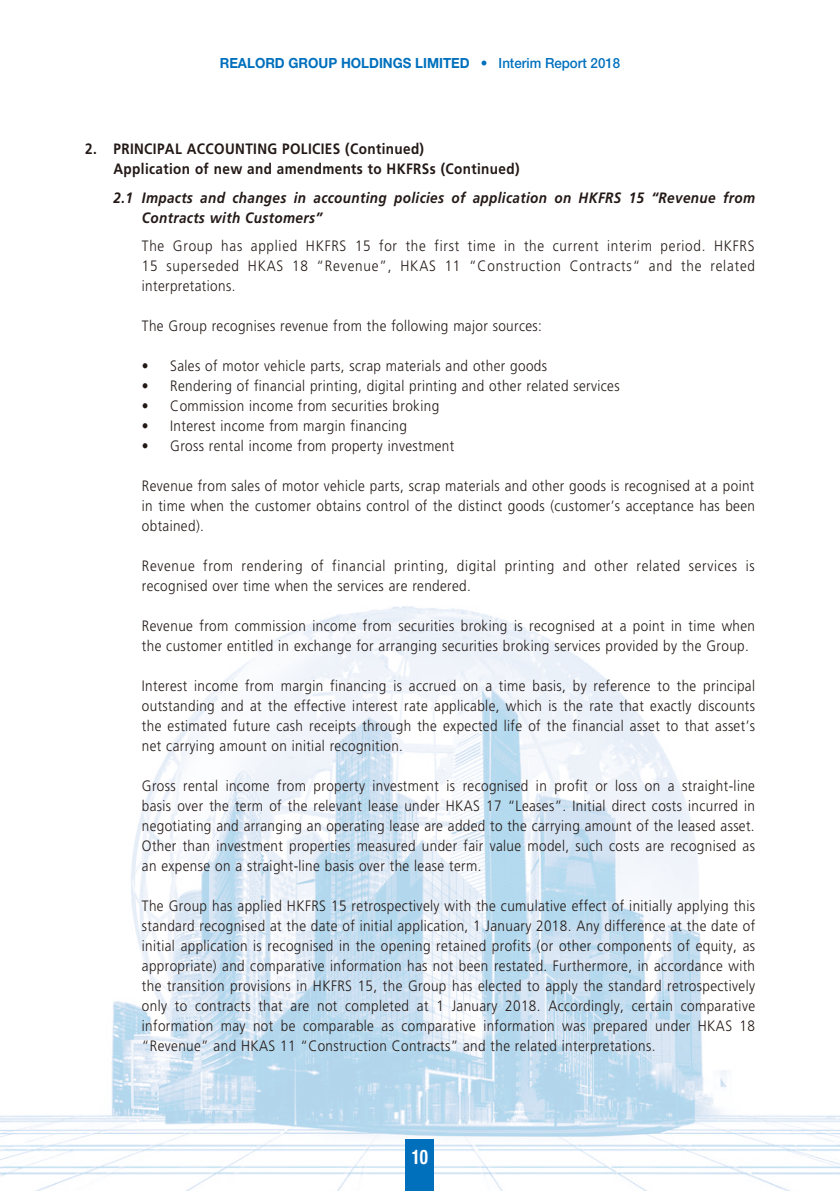
<style>
.page{position:relative;width:840px;height:1191px;background:#fff}
.page>*{position:absolute;margin:0;border:0;box-sizing:border-box;transform-origin:0 0}
.t1{font:700 condensed 20px "Helvetica Neue LT Std";color:#fff;scale:.85 1}
.t2{font:300 15px/20px "Frutiger LT Std";letter-spacing:.03em;color:#231916;text-align:justify;scale:.9 1}
.t3{font:300 15px/20px "Frutiger LT Std";letter-spacing:.05em;color:#231916;scale:.9 1}
.t4{font:italic 700 15px/20px "Frutiger LT Std";letter-spacing:.03em;color:#231916;scale:.9 1}
.t5{font:700 15px/20px "Frutiger LT Std";letter-spacing:.03em;color:#231916;scale:.9 1}
.t6{font:700 14px "Helvetica Neue LT Std";color:#0070bd;scale:.95 1}
.s1{font-weight:500}
</style>
<div class="page">
<img style="left:0;top:606px;width:839px;height:585px">
<div style="left:405px;top:1140px;width:29px;height:51px;background:#0070bd"></div>
<p class="t6" style="left:220px;top:55px;width:423px">REALORD GROUP HOLDINGS LIMITED • <span class="s1">Interim Report 2018</span></p>
<p class="t5" style="left:113px;top:139px;width:452px;text-indent:-28px">2. PRINCIPAL ACCOUNTING POLICIES (Continued)<br>Application of new and amendments to HKFRSs (Continued)</p>
<p class="t4" style="left:142px;top:188px;width:682px;text-indent:-28px">2.1 Impacts and changes in accounting policies of application on HKFRS 15 “Revenue from<br>Contracts with Customers”</p>
<p class="t2" style="left:142px;top:236px;width:682px">The Group has applied HKFRS 15 for the first time in the current interim period. HKFRS 15 superseded HKAS 18 “Revenue”, HKAS 11 “Construction Contracts“ and the related interpretations.</p>
<p class="t2" style="left:142px;top:316px;width:446px">The Group recognises revenue from the following major sources:</p>
<p class="t2" style="left:142px;top:356px;width:451px">• Sales of motor vehicle parts, scrap materials and other goods</p>
<p class="t2" style="left:142px;top:376px;width:532px">• Rendering of financial printing, digital printing and other related services</p>
<p class="t2" style="left:142px;top:396px;width:331px">• Commission income from securities broking</p>
<p class="t2" style="left:142px;top:416px;width:296px">• Interest income from margin financing</p>
<p class="t2" style="left:142px;top:436px;width:348px">• Gross rental income from property investment</p>
<p class="t2" style="left:142px;top:476px;width:682px">Revenue from sales of motor vehicle parts, scrap materials and other goods is recognised at a point in time when the customer obtains control of the distinct goods (customer’s acceptance has been obtained).</p>
<p class="t3" style="left:142px;top:556px;width:682px">Revenue from rendering of financial printing, digital printing and other related services is recognised over time when the services are rendered.</p>
<p class="t2" style="left:142px;top:616px;width:682px">Revenue from commission income from securities broking is recognised at a point in time when the customer entitled in exchange for arranging securities broking services provided by the Group.</p>
<p class="t2" style="left:142px;top:676px;width:682px">Interest income from margin financing is accrued on a time basis, by reference to the principal outstanding and at the effective interest rate applicable, which is the rate that exactly discounts the estimated future cash receipts through the expected life of the financial asset to that asset’s net carrying amount on initial recognition.</p>
<p class="t2" style="left:142px;top:776px;width:682px">Gross rental income from property investment is recognised in profit or loss on a straight-line basis over the term of the relevant lease under HKAS 17 “Leases”. Initial direct costs incurred in negotiating and arranging an operating lease are added to the carrying amount of the leased asset.<br>Other than investment properties measured under fair value model, such costs are recognised as an expense on a straight-line basis over the lease term.</p>
<p class="t2" style="left:142px;top:896px;width:682px">The Group has applied HKFRS 15 retrospectively with the cumulative effect of initially applying this standard recognised at the date of initial application, 1 January 2018. Any difference at the date of initial application is recognised in the opening retained profits (or other components of equity, as appropriate) and comparative information has not been restated. Furthermore, in accordance with the transition provisions in HKFRS 15, the Group has elected to apply the standard retrospectively only to contracts that are not completed at 1 January 2018. Accordingly, certain comparative information may not be comparable as comparative information was prepared under HKAS 18 “Revenue” and HKAS 11 “Construction Contracts” and the related interpretations.</p>
<h1 class="t1" style="left:411px;top:1144px;width:21px">10</h1>
</div>
